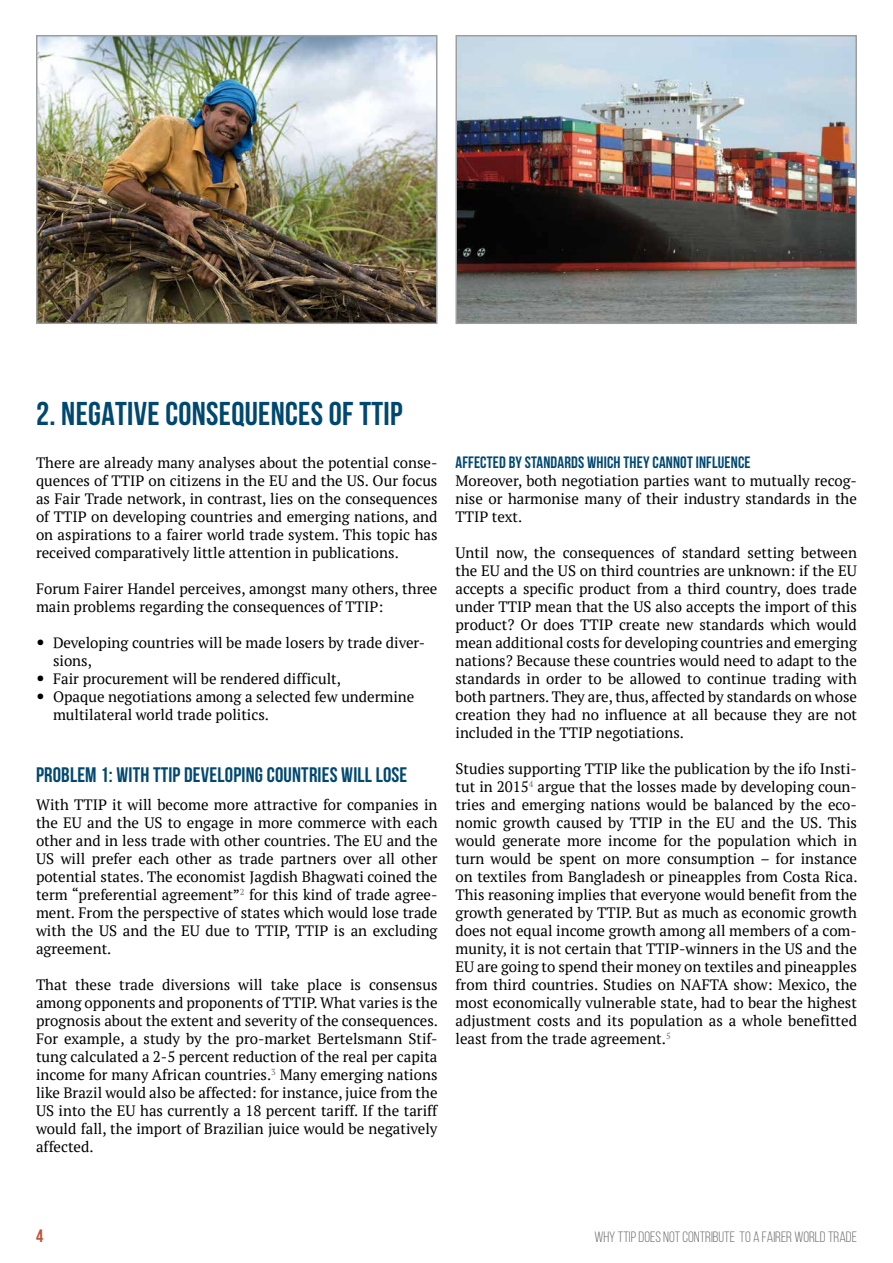
<style>
.page{position:relative;width:893px;height:1263px;background:#fff}
.page>*{position:absolute;margin:0;border:0;box-sizing:border-box;transform-origin:0 0}
.t1{font:700 33px "Bebas Neue";letter-spacing:.01em;color:#004870}
.t2{font:21px "Bebas Neue";letter-spacing:.01em;color:#004870}
.t3{font:700 18px "Bebas Neue";color:#bd573c}
.t4{font:16.5px "Bebas Neue";letter-spacing:.01em;color:#004870}
.t5{font:15px/18px "PT Serif";color:#000;text-align:justify}
.t6{font:15px "Bebas Neue";color:#707172}
.s1{font-weight:700;font-size:18px}
</style>
<div class="page">
<img style="left:39px;top:38px;width:395px;height:283px">
<div style="left:36px;top:35px;width:401px;height:289px;border:2px solid #9c9e9f"></div>
<img style="left:458px;top:38px;width:396px;height:283px">
<div style="left:455px;top:35px;width:402px;height:289px;border:2px solid #9c9e9f"></div>
<h1 class="t1" style="left:36px;top:395px;width:368px">2. NEGATIVE CONSEQUENCES OF TTIP</h1>
<p class="t5" style="left:36px;top:454px;width:403px">There are already many analyses about the potential conse&shy;quences of TTIP on citizens in the EU and the US. Our focus as Fair Trade network, in contrast, lies on the consequences of TTIP on developing countries and emerging nations, and on aspirations to a fairer world trade system. This topic has received comparatively little attention in publications.</p>
<p class="t5" style="left:36px;top:580px;width:403px">Forum Fairer Handel perceives, amongst many others, three main problems regarding the consequences of TTIP:</p>
<p class="t5" style="left:53px;top:634px;width:374px;text-indent:-17px"><span class="s1">•</span> Developing countries will be made losers by trade diver&shy;sions,</p>
<p class="t5" style="left:36px;top:670px;width:307px"><span class="s1">•</span> Fair procurement will be rendered difficult,</p>
<p class="t5" style="left:53px;top:688px;width:363px;text-indent:-17px"><span class="s1">•</span> Opaque negotiations among a selected few undermine multilateral world trade politics.</p>
<h2 class="t2" style="left:36px;top:763px;width:373px">PROBLEM 1: WITH TTIP DEVELOPING COUNTRIES WILL LOSE</h2>
<p class="t5" style="left:36px;top:796px;width:403px">With TTIP it will become more attractive for companies in the EU and the US to engage in more commerce with each other and in less trade with other countries. The EU and the US will prefer each other as trade partners over all other potential states. The economist Jagdish Bhagwati coined the term “preferential agreement”<sup>2</sup> for this kind of trade agree&shy;ment. From the perspective of states which would lose trade with the US and the EU due to TTIP, TTIP is an excluding agreement.</p>
<p class="t5" style="left:36px;top:976px;width:404px">That these trade diversions will take place is consensus among opponents and proponents of TTIP. What varies is the prognosis about the extent and severity of the consequences.<br>For example, a study by the pro-market Bertelsmann Stif&shy;tung calculated a 2-5 percent reduction of the real per capita income for many African countries.<sup>3</sup> Many emerging nations like Brazil would also be affected: for instance, juice from the US into the EU has currently a 18 percent tariff. If the tariff would fall, the import of Brazilian juice would be negatively affected.</p>
<p class="t4" style="left:455px;top:453px;width:297px">AFFECTED BY STANDARDS WHICH THEY CANNOT INFLUENCE</p>
<p class="t5" style="left:455px;top:472px;width:403px">Moreover, both negotiation parties want to mutually recog&shy;nise or harmonise many of their industry standards in the TTIP text.</p>
<p class="t5" style="left:455px;top:544px;width:403px">Until now, the consequences of standard setting between the EU and the US on third countries are unknown: if the EU accepts a specific product from a third country, does trade under TTIP mean that the US also accepts the import of this product? Or does TTIP create new standards which would mean additional costs for developing countries and emerging nations? Because these countries would need to adapt to the standards in order to be allowed to continue trading with both partners. They are, thus, affected by standards on whose creation they had no influence at all because they are not included in the TTIP negotiations.</p>
<p class="t5" style="left:455px;top:760px;width:404px">Studies supporting TTIP like the publication by the ifo Insti&shy;tut in 2015<sup>4</sup> argue that the losses made by developing coun&shy;tries and emerging nations would be balanced by the eco&shy;nomic growth caused by TTIP in the EU and the US. This would generate more income for the population which in turn would be spent on more consumption – for instance on textiles from Bangladesh or pineapples from Costa Rica.<br>This reasoning implies that everyone would benefit from the growth generated by TTIP. But as much as economic growth does not equal income growth among all members of a com&shy;munity, it is not certain that TTIP-winners in the US and the EU are going to spend their money on textiles and pineapples from third countries. Studies on NAFTA show: Mexico, the most economically vulnerable state, had to bear the highest adjustment costs and its population as a whole benefitted least from the trade agreement.<sup>5</sup></p>
<p class="t3" style="left:36px;top:1226px;width:9px">4</p>
<p class="t6" style="left:594px;top:1229px;width:264px">WHY TTIP DOES NOT CONTRIBUTE TO A FAIRER WORLD TRADE</p>
</div>
